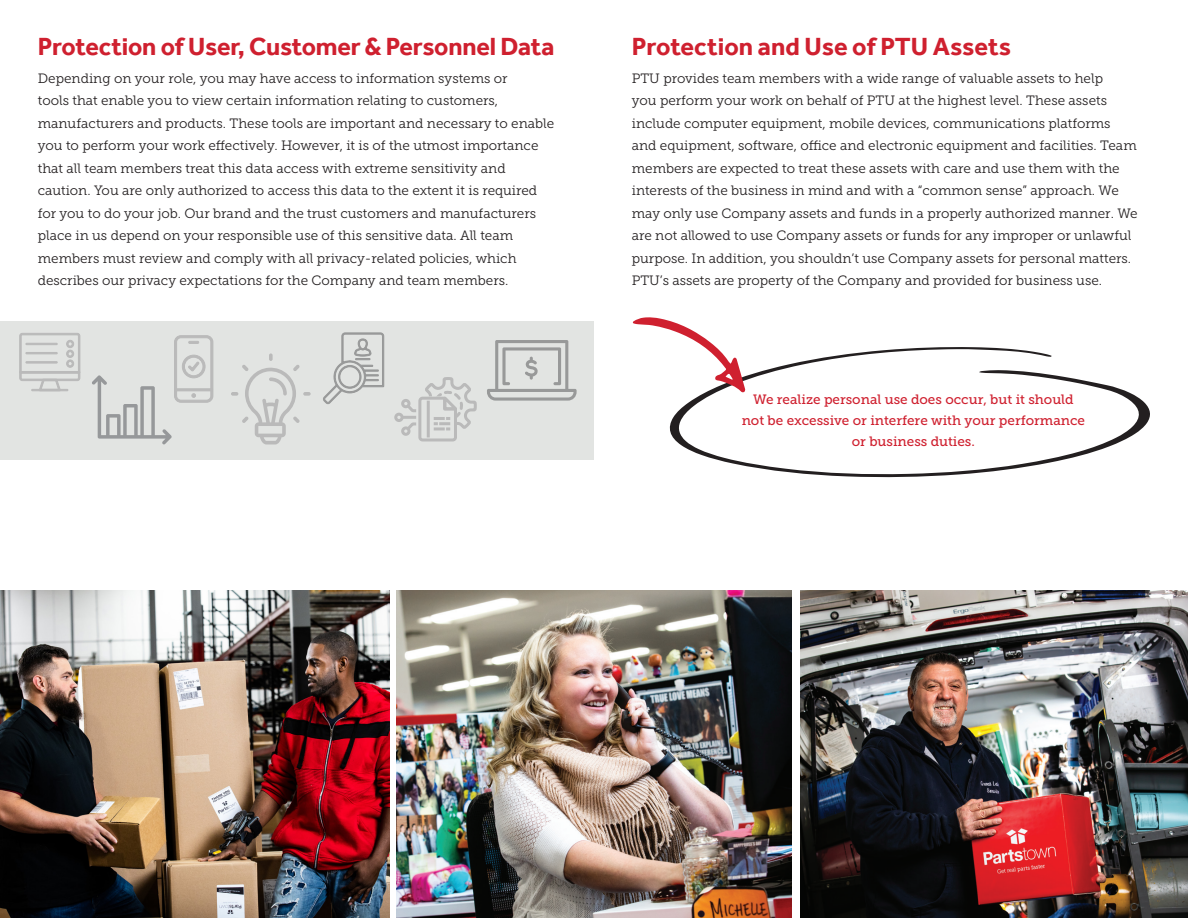
<style>
.page{position:relative;width:1188px;height:918px;background:#fff}
.page>*{position:absolute;margin:0;border:0;box-sizing:border-box;transform-origin:0 0}
.t1{font:700 25.5px "Effra";letter-spacing:-.005em;color:#cf202f}
.t2{font:13.5px/22.5px "Museo Slab 300";color:#231f20}
.t3{font:13.5px/21px "Museo Slab 500";color:#cf202f;text-align:center}
</style>
<div class="page">
<div style="left:0;top:321px;width:594px;height:138px;background:#e2e4e2"></div>
<svg style="left:92px;top:335px;width:121px;height:109px"></svg>
<svg style="left:231px;top:353px;width:80px;height:91px"></svg>
<svg style="left:19px;top:333px;width:62px;height:59px"></svg>
<svg style="left:487px;top:340px;width:90px;height:61px"></svg>
<svg style="left:323px;top:332px;width:61px;height:72px"></svg>
<div style="left:394px;top:413px;width:10px;height:9px;border:3px solid #bababa;border-radius:50%"></div>
<div style="left:401px;top:399px;width:10px;height:9px;border:3px solid #bababa;border-radius:50%"></div>
<div style="left:401px;top:426px;width:10px;height:10px;border:3px solid #bababa;border-radius:50%"></div>
<svg style="left:402px;top:377px;width:76px;height:83px"></svg>
<hr style="left:427px;top:401px;width:3px;height:36px;background:#bababa">
<svg style="left:669px;top:347px;width:481px;height:131px"></svg>
<img style="left:396px;top:591px;width:396px;height:327px">
<img style="left:0;top:591px;width:390px;height:327px">
<img style="left:800px;top:591px;width:388px;height:327px">
<svg style="left:633px;top:317px;width:112px;height:76px"></svg>
<p class="t1" style="left:38px;top:31px;width:518px">Protection of User, Customer &amp; Personnel Data</p>
<p class="t2" style="left:38px;top:67px;width:518px">Depending on your role, you may have access to information systems or<br>tools that enable you to view certain information relating to customers, manufacturers and products. These tools are important and necessary to enable you to perform your work effectively. However, it is of the utmost importance that all team members treat this data access with extreme sensitivity and caution. You are only authorized to access this data to the extent it is required for you to do your job. Our brand and the trust customers and manufacturers place in us depend on your responsible use of this sensitive data. All team members must review and comply with all privacy-related policies, which describes our privacy expectations for the Company and team members.</p>
<p class="t1" style="left:632px;top:31px;width:381px">Protection and Use of PTU Assets</p>
<p class="t2" style="left:632px;top:67px;width:507px">PTU provides team members with a wide range of valuable assets to help<br>you perform your work on behalf of PTU at the highest level. These assets include computer equipment, mobile devices, communications platforms and equipment, software, office and electronic equipment and facilities. Team members are expected to treat these assets with care and use them with the interests of the business in mind and with a “common sense” approach. We may only use Company assets and funds in a properly authorized manner. We are not allowed to use Company assets or funds for any improper or unlawful purpose. In addition, you shouldn’t use Company assets for personal matters.<br>PTU’s assets are property of the Company and provided for business use.</p>
<p class="t3" style="left:742px;top:389px;width:345px">We realize personal use does occur, but it should not be excessive or interfere with your performance or business duties.</p>
</div>
